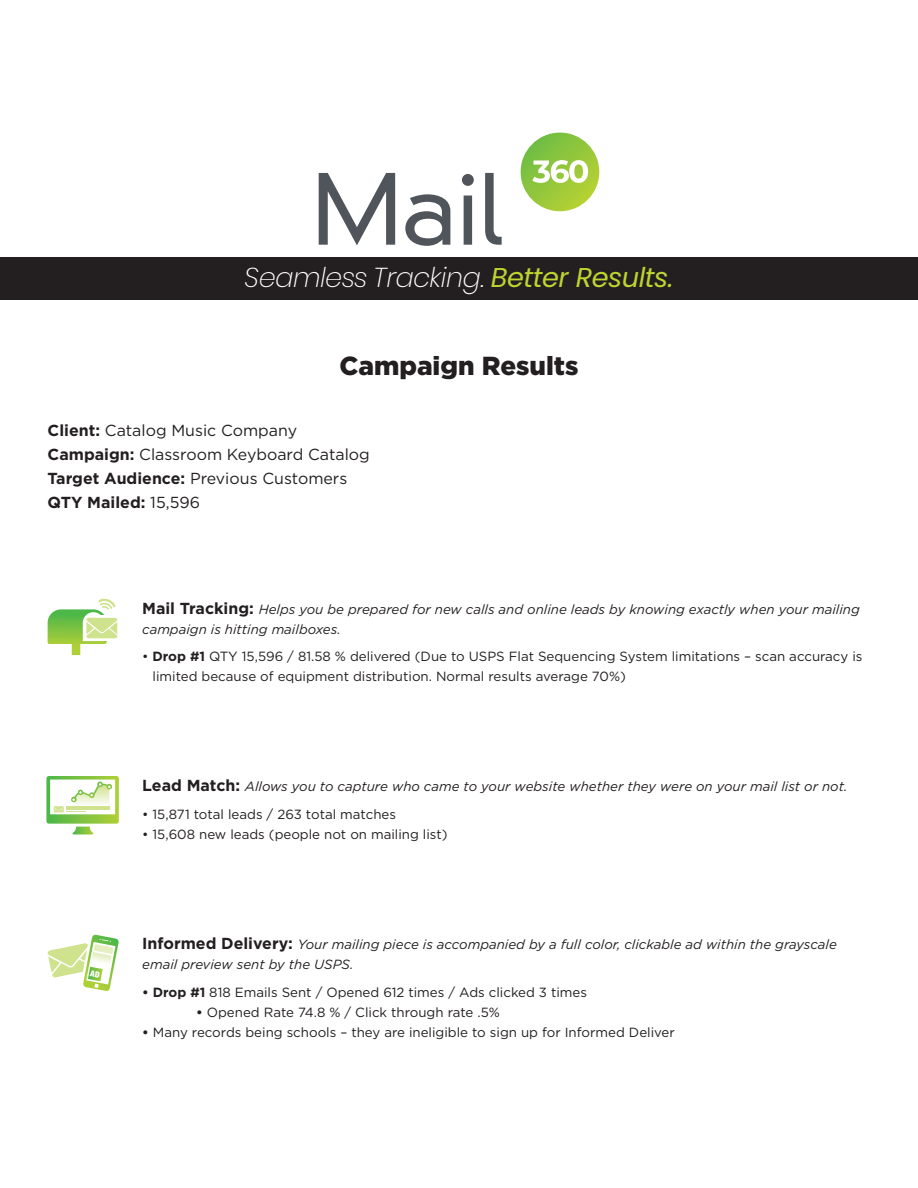
<style>
.page{position:relative;width:918px;height:1188px;background:#fff}
.page>*{position:absolute;margin:0;border:0;box-sizing:border-box;transform-origin:0 0}
.t1{font:italic 200 27.3px "Poppins";letter-spacing:-.02em;color:#fff}
.t2{font:900 26.1px "Gotham";color:#231f20}
.t3{font:15.9px/24px "Gotham";color:#231f20}
.t4{font:13.35px/20px "Gotham";color:#231f20}
.t5{font:italic 13.35px/20px "Gotham";color:#231f20}
.s1{font-weight:400;color:#bfd430}
.s2{font-weight:700}
.s3{font-weight:700;font-style:normal;font-size:15.9px}
</style>
<div class="page">
<div style="left:0;top:258px;width:918px;height:42px;background:#231f20"></div>
<svg style="left:319px;top:173px;width:76px;height:72px"></svg>
<svg style="left:405px;top:194px;width:45px;height:52px"></svg>
<svg style="left:462px;top:174px;width:12px;height:71px"></svg>
<svg style="left:485px;top:173px;width:17px;height:72px"></svg>
<svg style="left:521px;top:133px;width:78px;height:78px"></svg>
<svg style="left:48px;top:599px;width:70px;height:56px"></svg>
<svg style="left:46px;top:776px;width:73px;height:59px"></svg>
<svg style="left:48px;top:934px;width:71px;height:57px"></svg>
<h1 class="t1" style="left:244px;top:262px;width:431px">Seamless Tracking. <span class="s1">Better Results.</span></h1>
<h2 class="t2" style="left:339px;top:348px;width:241px">Campaign Results</h2>
<p class="t3" style="left:48px;top:418px;width:324px"><span class="s2">Client:</span> Catalog Music Company<br><span class="s2">Campaign:</span> Classroom Keyboard Catalog<br><span class="s2">Target Audience:</span> Previous Customers<br><span class="s2">QTY Mailed:</span> 15,596</p>
<p class="t5" style="left:142px;top:599px;width:719px"><span class="s3">Mail Tracking:</span> Helps you be prepared for new calls and online leads by knowing exactly when your mailing campaign is hitting mailboxes.</p>
<p class="t4" style="left:153px;top:646px;width:711px;text-indent:-10px">• <span class="s2">Drop #1</span> QTY 15,596 / 81.58 % delivered (Due to USPS Flat Sequencing System limitations – scan accuracy is limited because of equipment distribution. Normal results average 70%)</p>
<p class="t5" style="left:142px;top:776px;width:707px"><span class="s3">Lead Match:</span> Allows you to capture who came to your website whether they were on your mail list or not.</p>
<p class="t4" style="left:142px;top:804px;width:255px">• 15,871 total leads / 263 total matches</p>
<p class="t4" style="left:142px;top:824px;width:307px">• 15,608 new leads (people not on mailing list)</p>
<p class="t5" style="left:142px;top:934px;width:696px"><span class="s3">Informed Delivery:</span> Your mailing piece is accompanied by a full color, clickable ad within the grayscale email preview sent by the USPS.</p>
<p class="t4" style="left:142px;top:982px;width:446px"><span class="s2">• Drop #1</span> 818 Emails Sent / Opened 612 times / Ads clicked 3 times</p>
<p class="t4" style="left:196px;top:1002px;width:305px"><span class="s2">•</span> Opened Rate 74.8 % / Click through rate .5%</p>
<p class="t4" style="left:142px;top:1022px;width:534px"><span class="s2">•</span> Many records being schools – they are ineligible to sign up for Informed Deliver</p>
</div>
